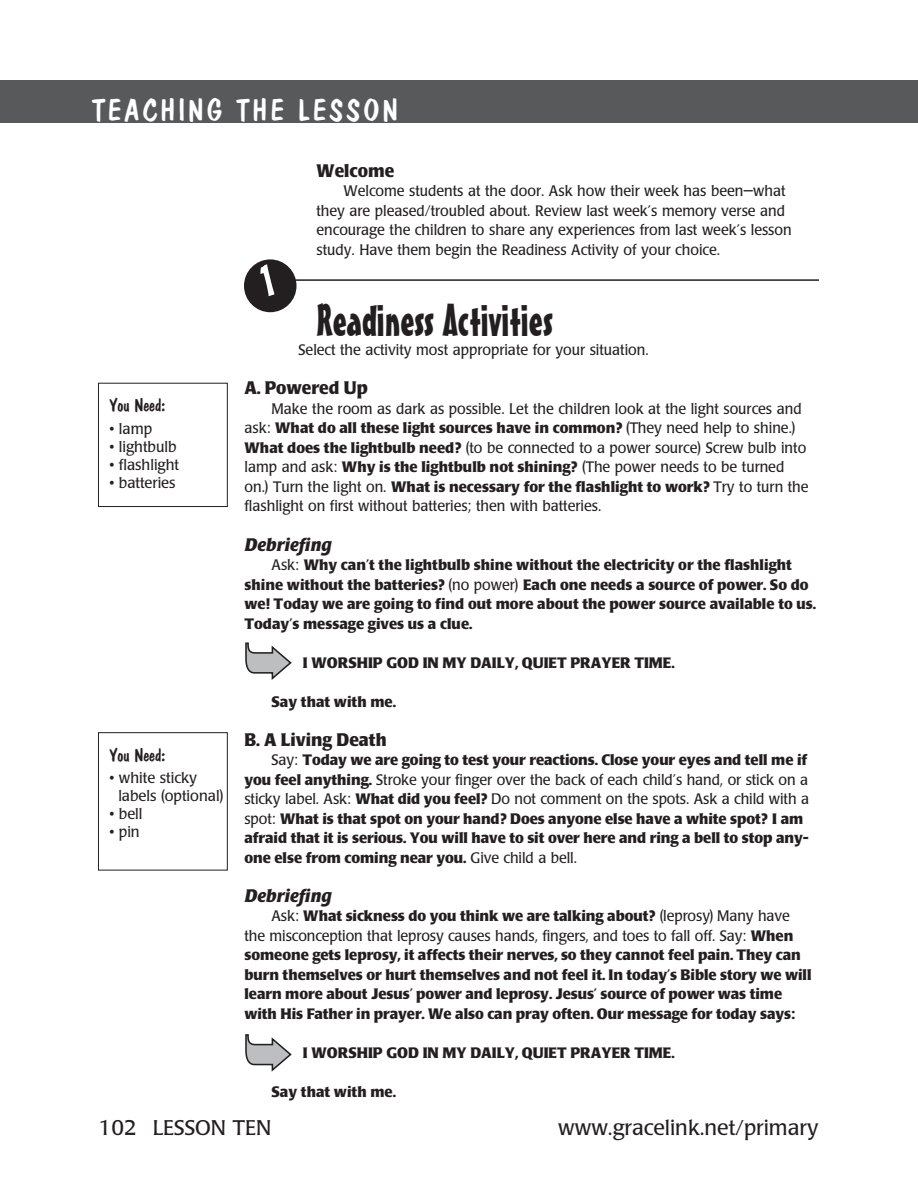
<style>
.page{position:relative;width:918px;height:1202px;background:#fff}
.page>*{position:absolute;margin:0;border:0;box-sizing:border-box;transform-origin:0 0}
.section_title{font:45px "Mister Earl BT";color:#231f20}
.t1{font:30px "Dom Casual D";letter-spacing:.1em;color:#fff}
.t2{font:21px "Poppl Laudatio";color:#231f20}
.subhead{font:700 18px "Poppl Laudatio";color:#231f20;scale:.95 1}
.subhead-2{font:italic 700 18px "Poppl Laudatio";color:#231f20}
.You_Need_head{font:18px "Dom Casual D";color:#231f20}
.body{font:700 15px/19.5px "Poppl Laudatio";letter-spacing:-.005em;color:#231f20}
.body-2{font:15px/19.5px "Poppl Laudatio";color:#231f20;scale:.95 1}
.Welcome{font:15px/19.5px "Poppl Laudatio";color:#231f20;scale:.95 1}
.body-Xindent{font:700 15px "Poppl Laudatio";color:#231f20}
.You_Need_items{font:15px/18px "Poppl Laudatio";color:#231f20}
.s1{font-weight:700}
.s2{font-weight:400}
</style>
<div class="page">
<div style="left:891px;top:80px;width:27px;height:43px;background:#58595b"></div>
<div style="left:0;top:80px;width:891px;height:43px;background:#58595b"></div>
<hr style="left:292px;top:279px;width:527px;height:2px;background:#231f20">
<svg style="left:245px;top:1034px;width:47px;height:37px"></svg>
<div style="left:98px;top:383px;width:130px;height:124px;border:1px solid #231f20"></div>
<svg style="left:245px;top:642px;width:47px;height:38px"></svg>
<div style="left:98px;top:732px;width:130px;height:138px;border:1px solid #231f20"></div>
<svg style="left:244px;top:259px;width:53px;height:53px"></svg>
<p class="t1" style="left:92px;top:92px;width:307px">TEACHING THE LESSON</p>
<p class="You_Need_head" style="left:109px;top:395px;width:58px">You Need:</p>
<p class="You_Need_items" style="left:109px;top:420px;width:44px">• lamp</p>
<p class="You_Need_items" style="left:109px;top:438px;width:69px">• lightbulb</p>
<p class="You_Need_items" style="left:109px;top:456px;width:71px">• flashlight</p>
<p class="You_Need_items" style="left:109px;top:474px;width:68px">• batteries</p>
<p class="You_Need_head" style="left:109px;top:744px;width:58px">You Need:</p>
<p class="You_Need_items" style="left:118px;top:769px;width:106px;text-indent:-9px">• white sticky labels (optional)</p>
<p class="You_Need_items" style="left:109px;top:805px;width:35px">• bell</p>
<p class="You_Need_items" style="left:109px;top:823px;width:32px">• pin</p>
<p class="subhead" style="left:317px;top:160px;width:84px">Welcome</p>
<p class="Welcome" style="left:316px;top:182px;width:502px;text-indent:27px">Welcome students at the door. Ask how their week has been—what they are pleased/troubled about. Review last week’s memory verse and encourage the children to share any experiences from last week’s lesson study. Have them begin the Readiness Activity of your choice.</p>
<p class="section_title" style="left:317px;top:292px;width:238px">Readiness Activities</p>
<p class="body-2" style="left:299px;top:341px;width:370px">Select the activity most appropriate for your situation.</p>
<p class="subhead" style="left:244px;top:378px;width:131px">A. Powered Up</p>
<p class="body-2" style="left:244px;top:399px;width:595px;text-indent:27px">Make the room as dark as possible. Let the children look at the light sources and ask: <span class="s1">What do all these light sources have in common?</span> (They need help to shine.)<br><span class="s1">What does the lightbulb need?</span> (to be connected to a power source) Screw bulb into lamp and ask: <span class="s1">Why is the lightbulb not shining?</span> (The power needs to be turned on.) Turn the light on. <span class="s1">What is necessary for the flashlight to work?</span> Try to turn the flashlight on first without batteries; then with batteries.</p>
<p class="subhead-2" style="left:244px;top:534px;width:89px">Debriefing</p>
<p class="body" style="left:244px;top:555px;width:573px;text-indent:27px"><span class="s2">Ask:</span> Why can’t the lightbulb shine without the electricity or the flashlight shine without the batteries? <span class="s2">(no power)</span> Each one needs a source of power. So do we! Today we are going to find out more about the power source available to us.<br>Today’s message gives us a clue.</p>
<p class="body-Xindent" style="left:303px;top:654px;width:373px">I WORSHIP GOD IN MY DAILY, QUIET PRAYER TIME.</p>
<p class="body" style="left:272px;top:692px;width:126px">Say that with me.</p>
<p class="subhead" style="left:244px;top:729px;width:151px">B. A Living Death</p>
<p class="body" style="left:245px;top:750px;width:566px;text-indent:27px"><span class="s2">Say:</span> Today we are going to test your reactions. Close your eyes and tell me if you feel anything. <span class="s2">Stroke your finger over the back of each child’s hand, or stick on a sticky label. Ask:</span> What did you feel? <span class="s2">Do not comment on the spots. Ask a child with a spot:</span> What is that spot on your hand? Does anyone else have a white spot? I am afraid that it is serious. You will have to sit over here and ring a bell to stop any&shy;one else from coming near you. <span class="s2">Give child a bell.</span></p>
<p class="subhead-2" style="left:245px;top:885px;width:89px">Debriefing</p>
<p class="body" style="left:245px;top:906px;width:569px;text-indent:27px"><span class="s2">Ask:</span> What sickness do you think we are talking about? <span class="s2">(leprosy) Many have the misconception that leprosy causes hands, fingers, and toes to fall off. Say:</span> When someone gets leprosy, it affects their nerves, so they cannot feel pain. They can burn themselves or hurt themselves and not feel it. In today’s Bible story we will learn more about Jesus’ power and leprosy. Jesus’ source of power was time with His Father in prayer. We also can pray often. Our message for today says:</p>
<p class="body-Xindent" style="left:303px;top:1044px;width:373px">I WORSHIP GOD IN MY DAILY, QUIET PRAYER TIME.</p>
<p class="body" style="left:272px;top:1082px;width:126px">Say that with me.</p>
<p class="t2" style="left:99px;top:1115px;width:174px">102 LESSON TEN</p>
<p class="t2" style="left:558px;top:1115px;width:262px">www.gracelink.net/primary</p>
</div>
